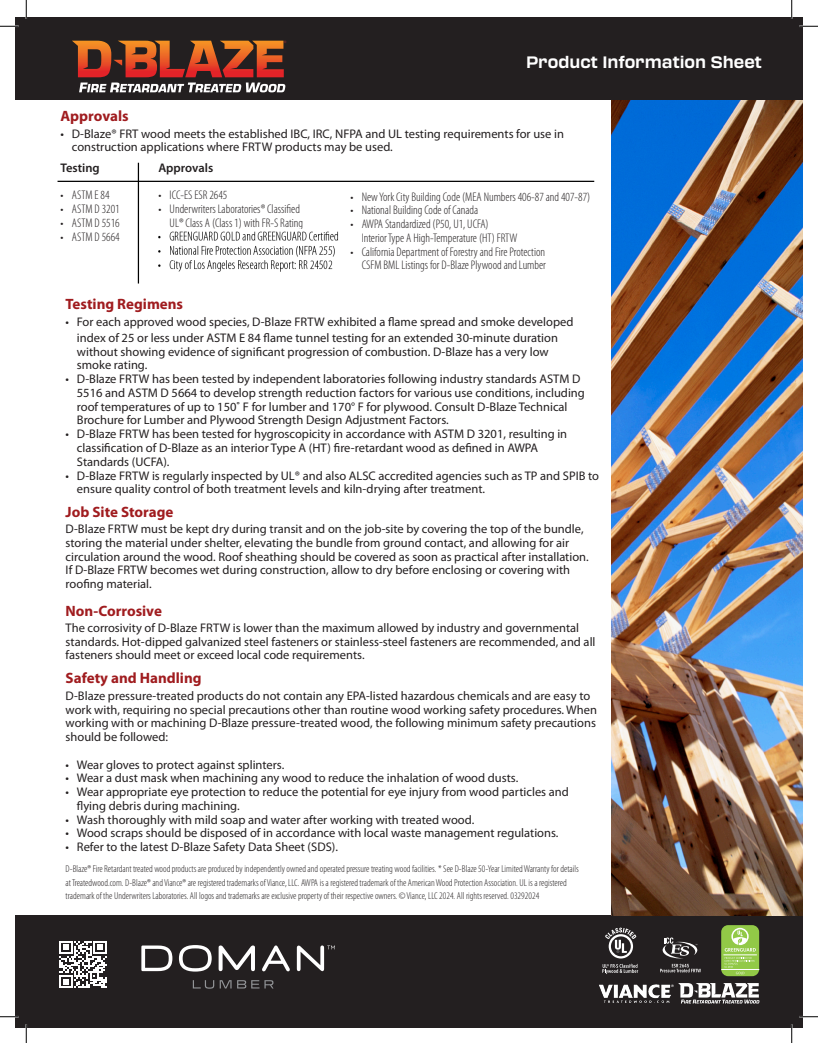
<style>
.page{position:relative;width:818px;height:1043px;background:#fff}
.page>*{position:absolute;margin:0;border:0;box-sizing:border-box;transform-origin:0 0}
.t1{font:700 16.25px "Transducer";color:#fff}
.t2{font:700 15px "Myriad Pro";color:#a01c1f}
.t3{font:12.5px/13.8px "Myriad Pro";color:#231f20}
.t4{font:300 condensed 12.5px/13.8px "Myriad Pro";color:#231f20;text-align:right}
.t5{font:600 12.5px "Myriad Pro";color:#231f20}
.t6{font:300 condensed 10px "Myriad Pro";color:#231f20}
</style>
<div class="page">
<div style="left:15px;top:915px;width:787px;height:113px;background:#231f20"></div>
<svg style="left:678px;top:983px;width:81px;height:20px"></svg>
<img style="left:599px;top:984px;width:74px;height:19px">
<div style="left:15px;top:17px;width:787px;height:83px;background:#231f20"></div>
<svg style="left:59px;top:941px;width:48px;height:47px"></svg>
<svg style="left:193px;top:980px;width:21px;height:8px"></svg>
<svg style="left:220px;top:980px;width:11px;height:8px"></svg>
<svg style="left:141px;top:945px;width:31px;height:26px"></svg>
<svg style="left:179px;top:945px;width:33px;height:26px"></svg>
<svg style="left:262px;top:945px;width:28px;height:26px"></svg>
<svg style="left:297px;top:945px;width:38px;height:26px"></svg>
<svg style="left:218px;top:945px;width:37px;height:26px"></svg>
<svg style="left:237px;top:980px;width:36px;height:8px"></svg>
<svg style="left:72px;top:41px;width:214px;height:51px"></svg>
<svg style="left:602px;top:927px;width:36px;height:47px"></svg>
<svg style="left:721px;top:925px;width:38px;height:51px"></svg>
<hr style="left:721px;top:969px;width:38px;height:1px;background:#fff">
<hr style="left:723px;top:954px;width:33px;height:1px;background:#fff">
<svg style="left:724px;top:927px;width:31px;height:24px"></svg>
<svg style="left:724px;top:957px;width:30px;height:17px"></svg>
<svg style="left:660px;top:937px;width:41px;height:35px"></svg>
<hr style="left:58px;top:181px;width:536px;height:1px;background:#000">
<hr style="left:138px;top:163px;width:1px;height:120px;background:#000">
<img style="left:611px;top:100px;width:191px;height:815px">
<img style="left:158px;top:231px;width:180px;height:41px">
<svg style="left:0;top:25px;width:19px;height:2px"></svg>
<svg style="left:799px;top:25px;width:19px;height:2px"></svg>
<svg style="left:0;top:1016px;width:19px;height:1px"></svg>
<svg style="left:799px;top:1015px;width:19px;height:2px"></svg>
<svg style="left:25px;top:0;width:2px;height:19px"></svg>
<svg style="left:25px;top:1024px;width:2px;height:18px"></svg>
<svg style="left:790px;top:0;width:2px;height:19px"></svg>
<svg style="left:790px;top:1024px;width:2px;height:18px"></svg>
<p class="t1" style="left:526px;top:50px;width:237px">Product Information Sheet</p>
<p class="t2" style="left:61px;top:106px;width:70px">Approvals</p>
<p class="t3" style="left:72px;top:126px;width:493px;text-indent:-11px">• D-Blaze® FRT wood meets the established IBC, IRC, NFPA and UL testing requirements for use in construction applications where FRTW products may be used.</p>
<p class="t5" style="left:61px;top:160px;width:41px">Testing</p>
<p class="t5" style="left:158px;top:160px;width:56px">Approvals</p>
<p class="t4" style="left:61px;top:188px;width:51px">• ASTM E 84</p>
<p class="t4" style="left:61px;top:202px;width:61px">• ASTM D 3201</p>
<p class="t4" style="left:61px;top:216px;width:61px">• ASTM D 5516</p>
<p class="t4" style="left:61px;top:230px;width:61px">• ASTM D 5664</p>
<p class="t4" style="left:158px;top:188px;width:70px">• ICC-ES ESR 2645</p>
<p class="t4" style="left:158px;top:202px;width:146px">• Underwriters Laboratories® Classified<br>UL® Class A (Class 1) with FR-S Rating</p>
<p class="t4" style="left:350px;top:190px;width:241px">• New York City Building Code (MEA Numbers 406-87 and 407-87)</p>
<p class="t4" style="left:350px;top:203px;width:129px">• National Building Code of Canada</p>
<p class="t4" style="left:361px;top:217px;width:157px;text-align:left;text-indent:-11px">• AWPA Standardized (P50, U1, UCFA)<br>Interior Type A High-Temperature (HT) FRTW</p>
<p class="t4" style="left:350px;top:245px;width:197px">• California Department of Forestry and Fire Protection<br>CSFM BML Listings for D-Blaze Plywood and Lumber</p>
<p class="t2" style="left:66px;top:294px;width:119px">Testing Regimens</p>
<p class="t3" style="left:66px;top:313px;width:509px;line-height:16.2px;text-align:center">• For each approved wood species, D-Blaze FRTW exhibited a flame spread and smoke developed index of 25 or less under ASTM E 84 flame tunnel testing for an extended 30-minute duration</p>
<p class="t3" style="left:77px;top:344px;width:473px">without showing evidence of significant progression of combustion. D-Blaze has a very low smoke rating.</p>
<p class="t3" style="left:77px;top:372px;width:509px;text-indent:-11px">• D-Blaze FRTW has been tested by independent laboratories following industry standards ASTM D 5516 and ASTM D 5664 to develop strength reduction factors for various use conditions, including roof temperatures of up to 150˚ F for lumber and 170° F for plywood. Consult D-Blaze Technical Brochure for Lumber and Plywood Strength Design Adjustment Factors.</p>
<p class="t3" style="left:77px;top:427px;width:492px;text-indent:-11px">• D-Blaze FRTW has been tested for hygroscopicity in accordance with ASTM D 3201, resulting in classification of D-Blaze as an interior Type A (HT) fire-retardant wood as defined in AWPA<br>Standards (UCFA).</p>
<p class="t3" style="left:77px;top:468px;width:523px;text-indent:-11px">• D-Blaze FRTW is regularly inspected by UL® and also ALSC accredited agencies such as TP and SPIB to ensure quality control of both treatment levels and kiln-drying after treatment.</p>
<p class="t2" style="left:66px;top:502px;width:109px">Job Site Storage</p>
<p class="t3" style="left:66px;top:522px;width:519px">D-Blaze FRTW must be kept dry during transit and on the job-site by covering the top of the bundle,</p>
<p class="t3" style="left:66px;top:535px;width:505px">storing the material under shelter, elevating the bundle from ground contact, and allowing for air</p>
<p class="t3" style="left:66px;top:549px;width:524px">circulation around the wood. Roof sheathing should be covered as soon as practical after installation.<br>If D-Blaze FRTW becomes wet during construction, allow to dry before enclosing or covering with</p>
<p class="t3" style="left:66px;top:577px;width:88px">roofing material.</p>
<p class="t2" style="left:66px;top:601px;width:98px">Non-Corrosive</p>
<p class="t3" style="left:66px;top:620px;width:531px">The corrosivity of D-Blaze FRTW is lower than the maximum allowed by industry and governmental standards. Hot-dipped galvanized steel fasteners or stainless-steel fasteners are recommended, and all fasteners should meet or exceed local code requirements.</p>
<p class="t2" style="left:66px;top:668px;width:137px">Safety and Handling</p>
<p class="t3" style="left:66px;top:688px;width:526px">D-Blaze pressure-treated products do not contain any EPA-listed hazardous chemicals and are easy to</p>
<p class="t3" style="left:66px;top:702px;width:533px">work with, requiring no special precautions other than routine wood working safety procedures. When</p>
<p class="t3" style="left:66px;top:716px;width:532px">working with or machining D-Blaze pressure-treated wood, the following minimum safety precautions</p>
<p class="t3" style="left:66px;top:729px;width:104px">should be followed:</p>
<p class="t3" style="left:66px;top:757px;width:220px">• Wear gloves to protect against splinters.</p>
<p class="t3" style="left:66px;top:771px;width:454px">• Wear a dust mask when machining any wood to reduce the inhalation of wood dusts.</p>
<p class="t3" style="left:77px;top:784px;width:493px;text-indent:-11px">• Wear appropriate eye protection to reduce the potential for eye injury from wood particles and flying debris during machining.</p>
<p class="t3" style="left:66px;top:812px;width:410px">• Wash thoroughly with mild soap and water after working with treated wood.</p>
<p class="t3" style="left:66px;top:826px;width:494px">• Wood scraps should be disposed of in accordance with local waste management regulations.</p>
<p class="t3" style="left:66px;top:839px;width:274px">• Refer to the latest D-Blaze Safety Data Sheet (SDS).</p>
<p class="t6" style="left:66px;top:863px;width:514px">D-Blaze® Fire Retardant treated wood products are produced by independently owned and operated pressure treating wood facilities. * See D-Blaze 50-Year Limited Warranty for details</p>
<p class="t6" style="left:66px;top:876px;width:502px">at Treatedwood.com. D-Blaze® and Viance® are registered trademarks of Viance, LLC. AWPA is a registered trademark of the American Wood Protection Association. UL is a registered</p>
<p class="t6" style="left:66px;top:890px;width:475px">trademark of the Underwriters Laboratories. All logos and trademarks are exclusive property of their respective owners. © Viance, LLC 2024. All rights reserved. 03292024</p>
</div>
